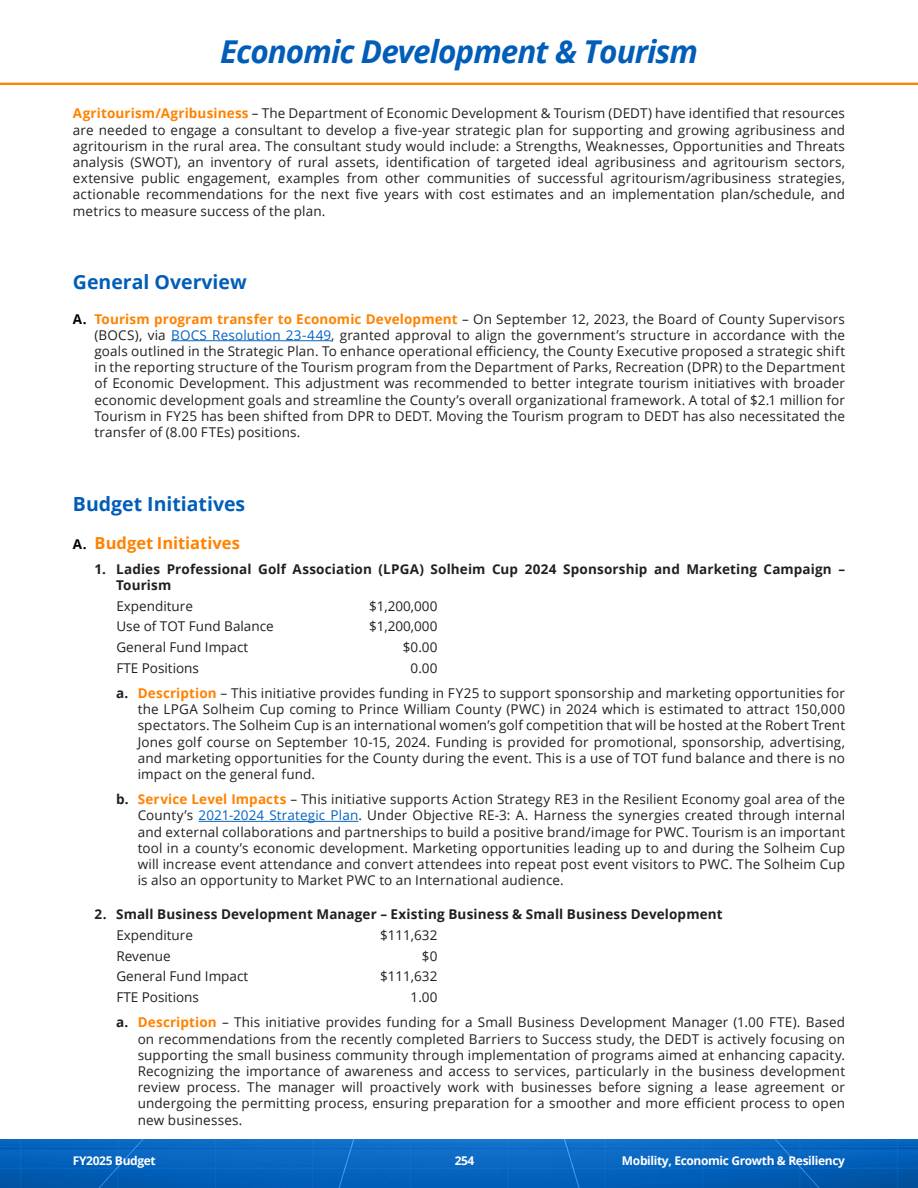
<style>
.page{position:relative;width:918px;height:1188px;background:#fff}
.page>*{position:absolute;margin:0;border:0;box-sizing:border-box;transform-origin:0 0}
.t1{font:italic 700 31.5px "Open Sans";letter-spacing:-.03em;color:#005eb8}
.Heading_L1{font:700 19.5px "Open Sans";color:#005eb8}
.t2{font:700 16.5px "Open Sans";color:#ff8200}
.Body{font:13.5px/16.2px "Open Sans";letter-spacing:.01em;color:#231f20;text-align:justify}
.t3{font:700 13.5px/16.2px "Open Sans";letter-spacing:.01em;color:#231f20}
.BI_Tabs{font:13.5px "Open Sans";color:#231f20}
.t4{font:700 12px "Open Sans";letter-spacing:-.03em;color:#fff}
.s1{font-weight:700;color:#ff8200}
.s2{font-weight:700;color:#000}
.s3{color:#0563c1}
.s4{font-size:13.5px;color:#000}
.s5{font-weight:700}
</style>
<div class="page">
<img style="left:0;top:82px;width:918px;height:3px">
<img style="left:0;top:1139px;width:918px;height:49px">
<hr style="left:171px;top:340px;width:160px;height:1px;background:#0563c1">
<hr style="left:199px;top:821px;width:159px;height:1px;background:#0563c1">
<p class="t1" style="left:220px;top:29px;width:479px">Economic Development &amp; Tourism</p>
<p class="Body" style="left:73px;top:105px;width:774px"><span class="s1">Agritourism/Agribusiness</span> – The Department of Economic Development &amp; Tourism (DEDT) have identified that resources are needed to engage a consultant to develop a five-year strategic plan for supporting and growing agribusiness and agritourism in the rural area. The consultant study would include: a Strengths, Weaknesses, Opportunities and Threats analysis (SWOT), an inventory of rural assets, identification of targeted ideal agribusiness and agritourism sectors, extensive public engagement, examples from other communities of successful agritourism/agribusiness strategies, actionable recommendations for the next five years with cost estimates and an implementation plan/schedule, and metrics to measure success of the plan.</p>
<p class="Heading_L1" style="left:73px;top:268px;width:175px">General Overview</p>
<p class="Body" style="left:94px;top:310px;width:752px;text-indent:-22px"><span class="s2">A.</span> <span class="s1">Tourism program transfer to Economic Development</span> – On September 12, 2023, the Board of County Supervisors (BOCS), via <span class="s3">BOCS Resolution 23-449</span>, granted approval to align the government’s structure in accordance with the goals outlined in the Strategic Plan. To enhance operational efficiency, the County Executive proposed a strategic shift in the reporting structure of the Tourism program from the Department of Parks, Recreation (DPR) to the Department of Economic Development. This adjustment was recommended to better integrate tourism initiatives with broader economic development goals and streamline the County’s overall organizational framework. A total of $2.1 million for Tourism in FY25 has been shifted from DPR to DEDT. Moving the Tourism program to DEDT has also necessitated the transfer of (8.00 FTEs) positions.</p>
<p class="Heading_L1" style="left:73px;top:490px;width:174px">Budget Initiatives</p>
<p class="t2" style="left:73px;top:531px;width:169px"><span class="s4">A.</span> Budget Initiatives</p>
<p class="t3" style="left:116px;top:560px;width:731px;text-indent:-22px">1. Ladies Professional Golf Association (LPGA) Solheim Cup 2024 Sponsorship and Marketing Campaign –<br>Tourism</p>
<p class="BI_Tabs" style="left:116px;top:596px;width:78px">Expenditure</p>
<p class="BI_Tabs" style="left:369px;top:596px;width:70px">$1,200,000</p>
<p class="BI_Tabs" style="left:116px;top:617px;width:159px">Use of TOT Fund Balance</p>
<p class="BI_Tabs" style="left:369px;top:617px;width:70px">$1,200,000</p>
<p class="BI_Tabs" style="left:116px;top:638px;width:133px">General Fund Impact</p>
<p class="BI_Tabs" style="left:403px;top:638px;width:36px">$0.00</p>
<p class="BI_Tabs" style="left:116px;top:659px;width:84px">FTE Positions</p>
<p class="BI_Tabs" style="left:411px;top:659px;width:28px">0.00</p>
<p class="Body" style="left:138px;top:685px;width:709px;text-indent:-22px"><span class="s5">a.</span> <span class="s1">Description</span> – This initiative provides funding in FY25 to support sponsorship and marketing opportunities for the LPGA Solheim Cup coming to Prince William County (PWC) in 2024 which is estimated to attract 150,000 spectators. The Solheim Cup is an international women’s golf competition that will be hosted at the Robert Trent Jones golf course on September 10-15, 2024. Funding is provided for promotional, sponsorship, advertising, and marketing opportunities for the County during the event. This is a use of TOT fund balance and there is no impact on the general fund.</p>
<p class="Body" style="left:138px;top:791px;width:709px;text-indent:-22px"><span class="s5">b.</span> <span class="s1">Service Level Impacts</span> – This initiative supports Action Strategy RE3 in the Resilient Economy goal area of the County’s <span class="s3">2021-2024 Strategic Plan</span>. Under Objective RE-3: A. Harness the synergies created through internal and external collaborations and partnerships to build a positive brand/image for PWC. Tourism is an important tool in a county’s economic development. Marketing opportunities leading up to and during the Solheim Cup will increase event attendance and convert attendees into repeat post event visitors to PWC. The Solheim Cup is also an opportunity to Market PWC to an International audience.</p>
<p class="t3" style="left:94px;top:906px;width:630px">2. Small Business Development Manager – Existing Business &amp; Small Business Development</p>
<p class="BI_Tabs" style="left:116px;top:926px;width:78px">Expenditure</p>
<p class="BI_Tabs" style="left:380px;top:926px;width:59px">$111,632</p>
<p class="BI_Tabs" style="left:116px;top:947px;width:56px">Revenue</p>
<p class="BI_Tabs" style="left:422px;top:947px;width:17px">$0</p>
<p class="BI_Tabs" style="left:116px;top:967px;width:133px">General Fund Impact</p>
<p class="BI_Tabs" style="left:380px;top:967px;width:59px">$111,632</p>
<p class="BI_Tabs" style="left:116px;top:988px;width:84px">FTE Positions</p>
<p class="BI_Tabs" style="left:411px;top:988px;width:28px">1.00</p>
<p class="Body" style="left:138px;top:1014px;width:709px;text-indent:-22px"><span class="s5">a.</span> <span class="s1">Description</span> – This initiative provides funding for a Small Business Development Manager (1.00 FTE). Based on recommendations from the recently completed Barriers to Success study, the DEDT is actively focusing on supporting the small business community through implementation of programs aimed at enhancing capacity.<br>Recognizing the importance of awareness and access to services, particularly in the business development review process. The manager will proactively work with businesses before signing a lease agreement or undergoing the permitting process, ensuring preparation for a smoother and more efficient process to open new businesses.</p>
<p class="t4" style="left:73px;top:1152px;width:84px">FY2025 Budget</p>
<p class="t4" style="left:455px;top:1152px;width:21px">254</p>
<p class="t4" style="left:622px;top:1152px;width:225px">Mobility, Economic Growth &amp; Resiliency</p>
</div>
